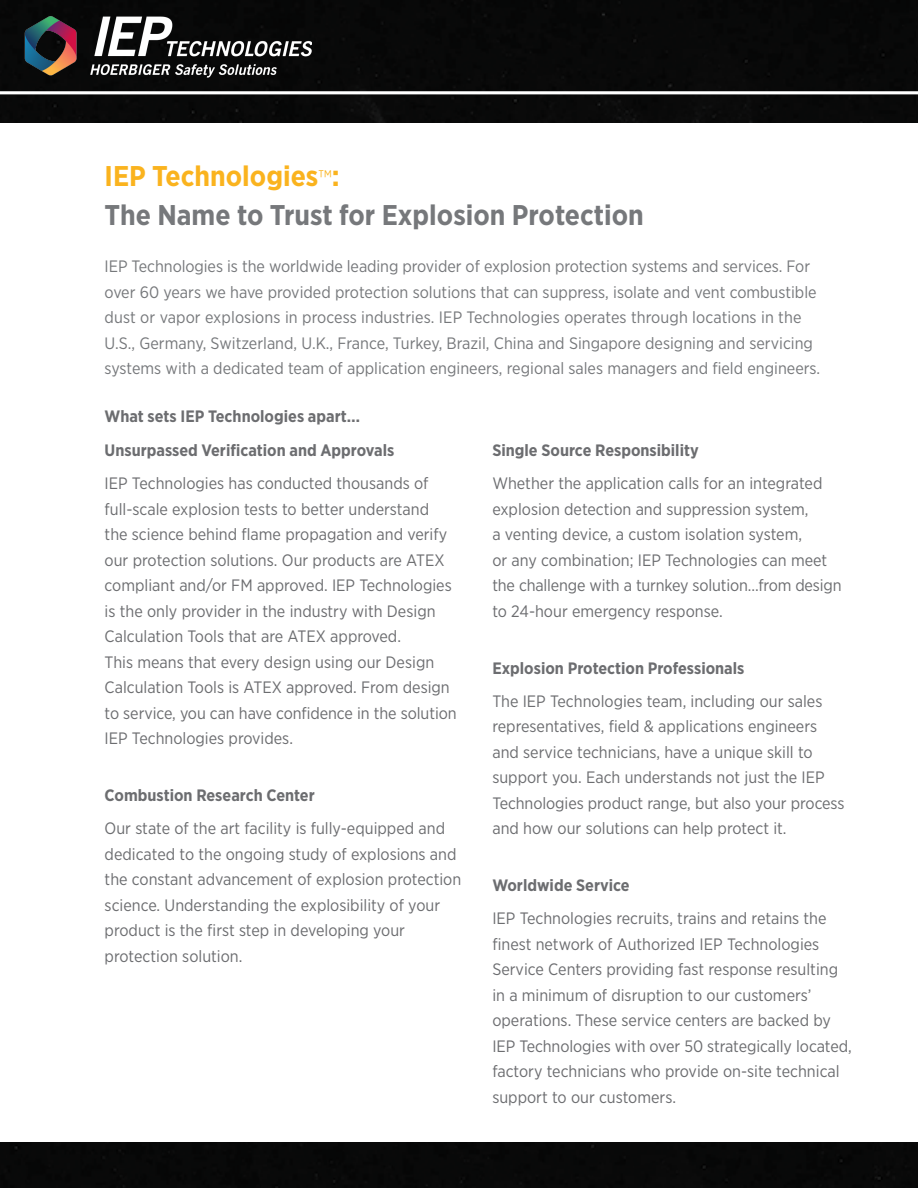
<style>
.page{position:relative;width:918px;height:1188px;background:#fff}
.page>*{position:absolute;margin:0;border:0;box-sizing:border-box;transform-origin:0 0}
.Headers{font:700 28.5px "Gotham Narrow";color:#76787b}
.Headers-2{font:700 28.5px "Gotham Narrow";color:#fab31e}
.Body{font:16.5px/25.5px "Gotham Narrow";color:#6c6d70}
.Lead_Ins{font:16.5px/25.5px "Gotham Narrow";color:#76787b}
.Body-2{font:700 16.5px "Gotham Narrow";color:#6c6d70}
.Lead_Ins-2{font:700 16.5px "Gotham Narrow";color:#6c6d70}
.s1{font-weight:300;font-size:22.5px}
</style>
<div class="page">
<img style="left:917px;top:0;width:1px;height:122px">
<div style="left:0;top:0;width:915px;height:122px;background:#080909"></div>
<hr style="left:0;top:91px;width:918px;height:3px;background:#fff">
<div style="left:874px;top:1143px;width:44px;height:45px;background:#090909"></div>
<div style="left:0;top:1142px;width:874px;height:46px;background:#080909"></div>
<img style="left:20px;top:13px;width:292px;height:65px">
<p class="Headers-2" style="left:105px;top:157px;width:237px">IEP Technologies<span class="s1">™</span>:</p>
<p class="Headers" style="left:105px;top:196px;width:541px">The Name to Trust for Explosion Protection</p>
<p class="Lead_Ins" style="left:105px;top:253px;width:717px">IEP Technologies is the worldwide leading provider of explosion protection systems and services. For over 60 years we have provided protection solutions that can suppress, isolate and vent combustible dust or vapor explosions in process industries. IEP Technologies operates through locations in the U.S., Germany, Switzerland, U.K., France, Turkey, Brazil, China and Singapore designing and servicing systems with a dedicated team of application engineers, regional sales managers and field engineers.</p>
<p class="Lead_Ins-2" style="left:105px;top:406px;width:257px">What sets IEP Technologies apart…</p>
<p class="Body-2" style="left:105px;top:440px;width:291px">Unsurpassed Verification and Approvals</p>
<p class="Body" style="left:105px;top:471px;width:354px">IEP Technologies has conducted thousands of full-scale explosion tests to better understand<br>the science behind flame propagation and verify our protection solutions. Our products are ATEX compliant and/or FM approved. IEP Technologies is the only provider in the industry with Design Calculation Tools that are ATEX approved.<br>This means that every design using our Design Calculation Tools is ATEX approved. From design to service, you can have confidence in the solution IEP Technologies provides.</p>
<p class="Body-2" style="left:492px;top:440px;width:208px">Single Source Responsibility</p>
<p class="Body" style="left:492px;top:471px;width:351px">Whether the application calls for an integrated explosion detection and suppression system,<br>a venting device, a custom isolation system,<br>or any combination; IEP Technologies can meet the challenge with a turnkey solution…from design to 24-hour emergency response.</p>
<p class="Body-2" style="left:492px;top:658px;width:254px">Explosion Protection Professionals</p>
<p class="Body" style="left:492px;top:688px;width:354px">The IEP Technologies team, including our sales representatives, field &amp; applications engineers and service technicians, have a unique skill to support you. Each understands not just the IEP Technologies product range, but also your process and how our solutions can help protect it.</p>
<p class="Body-2" style="left:105px;top:785px;width:212px">Combustion Research Center</p>
<p class="Body" style="left:105px;top:816px;width:358px">Our state of the art facility is fully-equipped and dedicated to the ongoing study of explosions and the constant advancement of explosion protection science. Understanding the explosibility of your product is the first step in developing your protection solution.</p>
<p class="Body-2" style="left:492px;top:875px;width:139px">Worldwide Service</p>
<p class="Body" style="left:492px;top:906px;width:361px">IEP Technologies recruits, trains and retains the finest network of Authorized IEP Technologies Service Centers providing fast response resulting in a minimum of disruption to our customers’ operations. These service centers are backed by IEP Technologies with over 50 strategically located, factory technicians who provide on-site technical support to our customers.</p>
</div>
